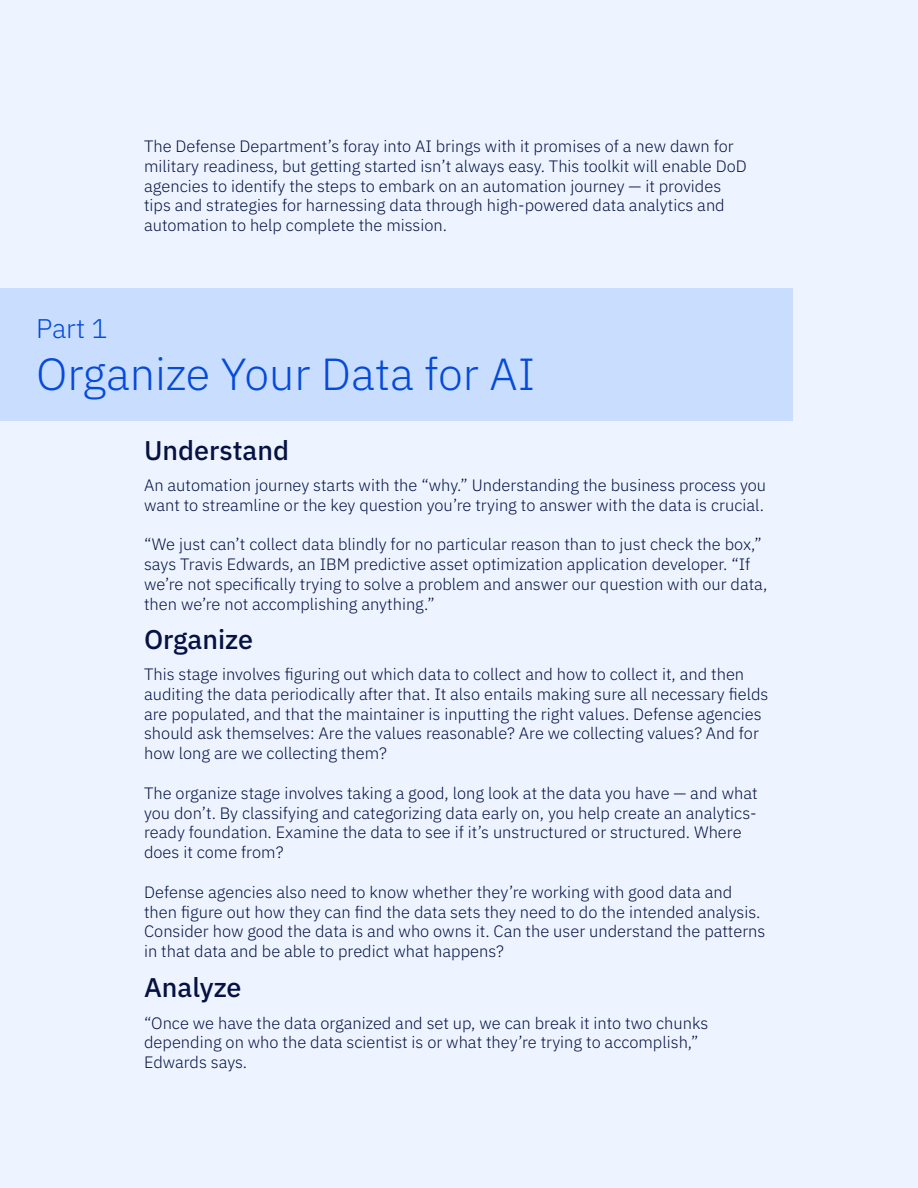
<style>
.page{position:relative;width:918px;height:1188px;background:#edf4ff}
.page>*{position:absolute;margin:0;border:0;box-sizing:border-box;transform-origin:0 0}
.t1{font:300 45px "IBM Plex Sans";color:#054ada}
.t2{font:500 27px "IBM Plex Sans";color:#051243}
.t3{font:300 27px "IBM Plex Sans";color:#054ada}
.t4{font:300 16.5px/19.8px "IBM Plex Sans";color:#051243}
</style>
<div class="page">
<div style="left:0;top:289px;width:793px;height:132px;background:#c9deff"></div>
<p class="t4" style="left:144px;top:135px;width:604px">The Defense Department’s foray into AI brings with it promises of a new dawn for military readiness, but getting started isn’t always easy. This toolkit will enable DoD agencies to identify the steps to embark on an automation journey — it provides tips and strategies for harnessing data through high-powered data analytics and automation to help complete the mission.</p>
<h2 class="t3" style="left:36px;top:308px;width:73px">Part 1</h2>
<h1 class="t1" style="left:36px;top:340px;width:501px">Organize Your Data for AI</h1>
<h2 class="t2" style="left:144px;top:429px;width:146px">Understand</h2>
<p class="t4" style="left:144px;top:474px;width:624px">An automation journey starts with the “why.” Understanding the business process you want to streamline or the key question you’re trying to answer with the data is crucial.</p>
<p class="t4" style="left:144px;top:533px;width:625px">“We just can’t collect data blindly for no particular reason than to just check the box,” says Travis Edwards, an IBM predictive asset optimization application developer. “If we’re not specifically trying to solve a problem and answer our question with our data, then we’re not accomplishing anything.”</p>
<h2 class="t2" style="left:144px;top:618px;width:110px">Organize</h2>
<p class="t4" style="left:144px;top:663px;width:626px">This stage involves figuring out which data to collect and how to collect it, and then auditing the data periodically after that. It also entails making sure all necessary fields are populated, and that the maintainer is inputting the right values. Defense agencies should ask themselves: Are the values reasonable? Are we collecting values? And for how long are we collecting them?</p>
<p class="t4" style="left:144px;top:782px;width:615px">The organize stage involves taking a good, long look at the data you have — and what you don’t. By classifying and categorizing data early on, you help create an analytics&shy;ready foundation. Examine the data to see if it’s unstructured or structured. Where does it come from?</p>
<p class="t4" style="left:144px;top:881px;width:623px">Defense agencies also need to know whether they’re working with good data and then figure out how they can find the data sets they need to do the intended analysis.<br>Consider how good the data is and who owns it. Can the user understand the patterns in that data and be able to predict what happens?</p>
<h2 class="t2" style="left:144px;top:966px;width:99px">Analyze</h2>
<p class="t4" style="left:144px;top:1011px;width:566px">“Once we have the data organized and set up, we can break it into two chunks depending on who the data scientist is or what they’re trying to accomplish,”<br>Edwards says.</p>
</div>
